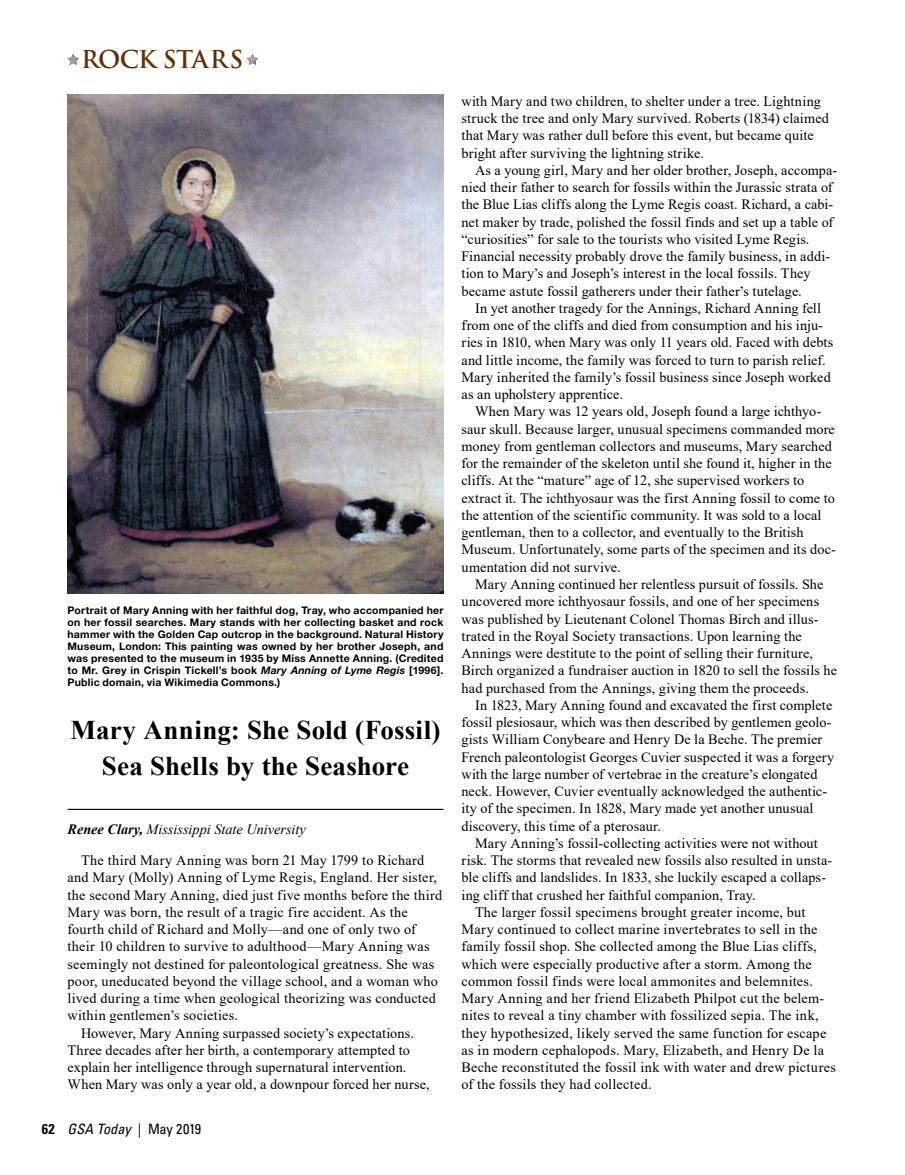
<style>
.page{position:relative;width:905px;height:1175px;background:#fff}
.page>*{position:absolute;margin:0;border:0;box-sizing:border-box;transform-origin:0 0}
.t1{font:700 27px/36px "Times New Roman";letter-spacing:.005em;color:#000;text-align:center}
.t2{font:700 24px "Trajan Pro";letter-spacing:-.02em;color:#602f04}
.t3{font:14.25px/17.2px "Times New Roman";letter-spacing:.01em;color:#000}
.t4{font:italic 14.25px "Times New Roman";color:#000}
.t5{font:italic condensed 14.25px "Univers LT Std";letter-spacing:.01em;color:#000}
.t6{font:700 10.5px/12px "Helvetica Neue LT Std";letter-spacing:.02em;color:#000;text-align:justify}
.s1{font-style:italic}
.s2{font-weight:700}
.s3{font-weight:700;font-style:normal}
.s4{font-style:normal}
</style>
<div class="page">
<img style="left:68px;top:94px;width:375px;height:499px">
<hr style="left:68px;top:808px;width:375px;height:2px;background:#000">
<svg style="left:68px;top:54px;width:11px;height:11px"></svg>
<svg style="left:247px;top:54px;width:11px;height:11px"></svg>
<h2 class="t2" style="left:81px;top:44px;width:164px">ROCK STARS</h2>
<p class="t6" style="left:68px;top:604px;width:377px">Portrait of Mary Anning with her faithful dog, Tray, who accompanied her on her fossil searches. Mary stands with her collecting basket and rock hammer with the Golden Cap outcrop in the background. Natural History Museum, London: This painting was owned by her brother Joseph, and was presented to the museum in 1935 by Miss Annette Anning. (Credited to Mr. Grey in Crispin Tickell’s book <span class="s1">Mary Anning of Lyme Regis</span> [1996].<br>Public domain, via Wikimedia Commons.)</p>
<h1 class="t1" style="left:70px;top:711px;width:371px">Mary Anning: She Sold (Fossil)<br>Sea Shells by the Seashore</h1>
<p class="t4" style="left:68px;top:819px;width:240px"><span class="s2">Renee Clary,</span> Mississippi State University</p>
<p class="t3" style="left:81px;top:851px;width:345px">The third Mary Anning was born 21 May 1799 to Richard</p>
<p class="t3" style="left:68px;top:868px;width:371px">and Mary (Molly) Anning of Lyme Regis, England. Her sister,</p>
<p class="t3" style="left:68px;top:885px;width:376px">the second Mary Anning, died just five months before the third</p>
<p class="t3" style="left:68px;top:903px;width:341px">Mary was born, the result of a tragic fire accident. As the</p>
<p class="t3" style="left:68px;top:920px;width:350px">fourth child of Richard and Molly—and one of only two of</p>
<p class="t3" style="left:68px;top:937px;width:363px">their 10 children to survive to adulthood—Mary Anning was</p>
<p class="t3" style="left:68px;top:954px;width:368px">seemingly not destined for paleontological greatness. She was</p>
<p class="t3" style="left:68px;top:972px;width:372px">poor, uneducated beyond the village school, and a woman who</p>
<p class="t3" style="left:68px;top:989px;width:370px">lived during a time when geological theorizing was conducted</p>
<p class="t3" style="left:68px;top:1006px;width:172px">within gentlemen’s societies.</p>
<p class="t3" style="left:81px;top:1023px;width:334px">However, Mary Anning surpassed society’s expectations.</p>
<p class="t3" style="left:68px;top:1041px;width:344px">Three decades after her birth, a contemporary attempted to</p>
<p class="t3" style="left:68px;top:1058px;width:340px">explain her intelligence through supernatural intervention.</p>
<p class="t3" style="left:68px;top:1075px;width:364px">When Mary was only a year old, a downpour forced her nurse,</p>
<p class="t5" style="left:42px;top:1120px;width:161px"><span class="s3">62</span> GSA Today <span class="s4">| May 2019</span></p>
<p class="t3" style="left:461px;top:92px;width:369px">with Mary and two children, to shelter under a tree. Lightning struck the tree and only Mary survived. Roberts (1834) claimed that Mary was rather dull before this event, but became quite bright after surviving the lightning strike.</p>
<p class="t3" style="left:461px;top:161px;width:377px;text-indent:14px">As a young girl, Mary and her older brother, Joseph, accompa&shy;nied their father to search for fossils within the Jurassic strata of the Blue Lias cliffs along the Lyme Regis coast. Richard, a cabi&shy;net maker by trade, polished the fossil finds and set up a table of “curiosities” for sale to the tourists who visited Lyme Regis.<br>Financial necessity probably drove the family business, in addi&shy;tion to Mary’s and Joseph’s interest in the local fossils. They became astute fossil gatherers under their father’s tutelage.</p>
<p class="t3" style="left:461px;top:299px;width:373px;text-indent:14px">In yet another tragedy for the Annings, Richard Anning fell from one of the cliffs and died from consumption and his inju&shy;ries in 1810, when Mary was only 11 years old. Faced with debts and little income, the family was forced to turn to parish relief.<br>Mary inherited the family’s fossil business since Joseph worked as an upholstery apprentice.</p>
<p class="t3" style="left:461px;top:402px;width:376px;text-indent:14px">When Mary was 12 years old, Joseph found a large ichthyo&shy;saur skull. Because larger, unusual specimens commanded more money from gentleman collectors and museums, Mary searched for the remainder of the skeleton until she found it, higher in the cliffs. At the “mature” age of 12, she supervised workers to extract it. The ichthyosaur was the first Anning fossil to come to the attention of the scientific community. It was sold to a local gentleman, then to a collector, and eventually to the British Museum. Unfortunately, some parts of the specimen and its doc&shy;umentation did not survive.</p>
<p class="t3" style="left:461px;top:575px;width:377px;text-indent:14px">Mary Anning continued her relentless pursuit of fossils. She uncovered more ichthyosaur fossils, and one of her specimens was published by Lieutenant Colonel Thomas Birch and illus&shy;trated in the Royal Society transactions. Upon learning the Annings were destitute to the point of selling their furniture, Birch organized a fundraiser auction in 1820 to sell the fossils he had purchased from the Annings, giving them the proceeds.</p>
<p class="t3" style="left:461px;top:696px;width:374px;text-indent:14px">In 1823, Mary Anning found and excavated the first complete fossil plesiosaur, which was then described by gentlemen geolo&shy;gists William Conybeare and Henry De la Beche. The premier French paleontologist Georges Cuvier suspected it was a forgery with the large number of vertebrae in the creature’s elongated neck. However, Cuvier eventually acknowledged the authentic&shy;ity of the specimen. In 1828, Mary made yet another unusual discovery, this time of a pterosaur.</p>
<p class="t3" style="left:475px;top:834px;width:344px">Mary Anning’s fossil-collecting activities were not without</p>
<p class="t3" style="left:461px;top:851px;width:372px">risk. The storms that revealed new fossils also resulted in unsta-</p>
<p class="t3" style="left:461px;top:868px;width:366px">ble cliffs and landslides. In 1833, she luckily escaped a collaps-</p>
<p class="t3" style="left:461px;top:885px;width:296px">ing cliff that crushed her faithful companion, Tray.</p>
<p class="t3" style="left:475px;top:903px;width:332px">The larger fossil specimens brought greater income, but</p>
<p class="t3" style="left:461px;top:920px;width:357px">Mary continued to collect marine invertebrates to sell in the</p>
<p class="t3" style="left:461px;top:937px;width:357px">family fossil shop. She collected among the Blue Lias cliffs,</p>
<p class="t3" style="left:461px;top:954px;width:352px">which were especially productive after a storm. Among the</p>
<p class="t3" style="left:461px;top:972px;width:353px">common fossil finds were local ammonites and belemnites.</p>
<p class="t3" style="left:461px;top:989px;width:364px">Mary Anning and her friend Elizabeth Philpot cut the belem-</p>
<p class="t3" style="left:461px;top:1006px;width:359px">nites to reveal a tiny chamber with fossilized sepia. The ink,</p>
<p class="t3" style="left:461px;top:1023px;width:366px">they hypothesized, likely served the same function for escape</p>
<p class="t3" style="left:461px;top:1041px;width:364px">as in modern cephalopods. Mary, Elizabeth, and Henry De la</p>
<p class="t3" style="left:461px;top:1058px;width:376px">Beche reconstituted the fossil ink with water and drew pictures</p>
<p class="t3" style="left:461px;top:1075px;width:192px">of the fossils they had collected.</p>
</div>
